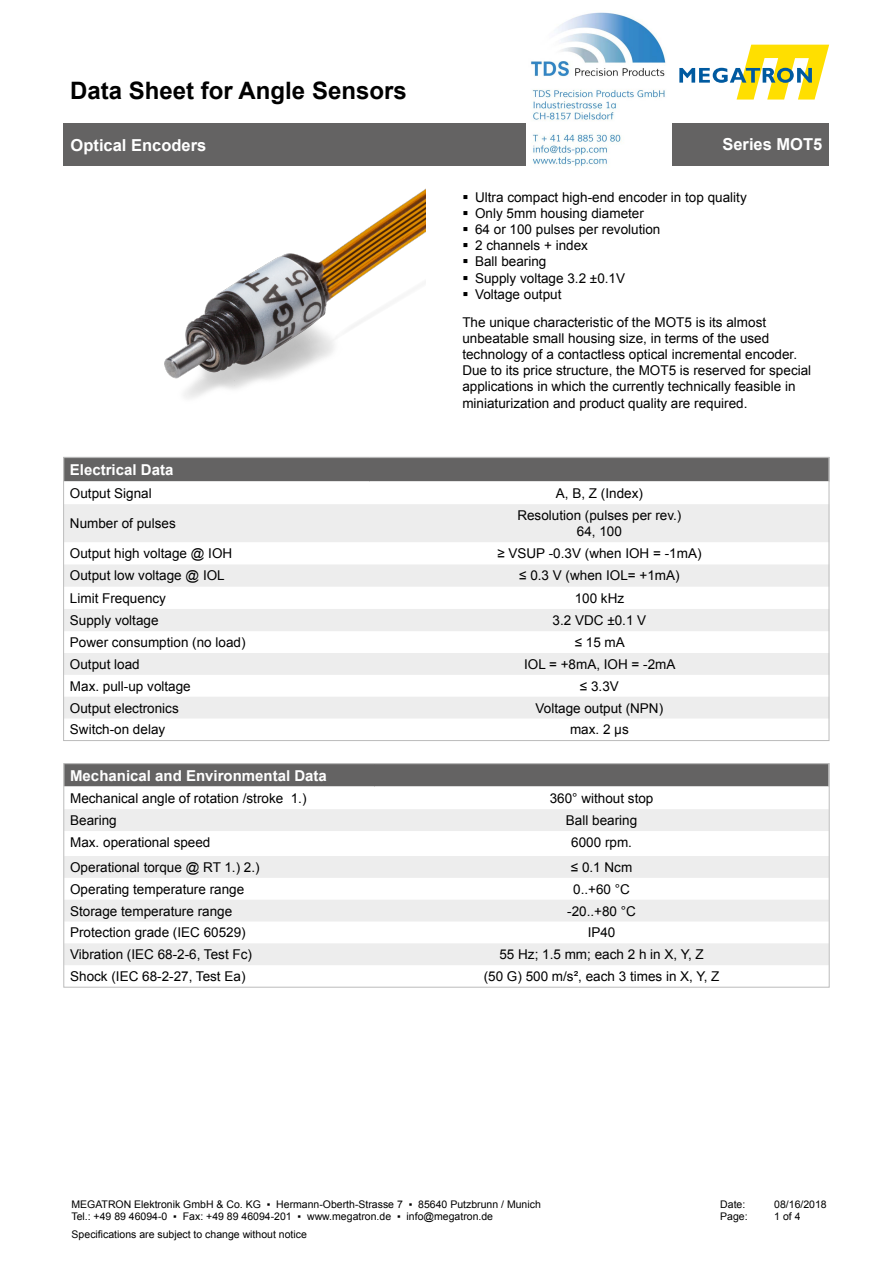
<style>
.page{position:relative;width:893px;height:1263px;background:#fff}
.page>*{position:absolute;margin:0;border:0;box-sizing:border-box;transform-origin:0 0}
.t1{font:700 24px "Arial";color:#000}
.t2{font:700 16.5px "Arial";color:#fff}
.t3{font:700 15px "Arial";color:#fff}
.t4{font:13.5px/16.2px "Arial";color:#000}
.t5{font:10.5px "Arial";color:#000}
</style>
<div class="page">
<svg style="left:679px;top:45px;width:150px;height:55px"></svg>
<div style="left:64px;top:123px;width:765px;height:43px;background:#646363"></div>
<img style="left:164px;top:189px;width:261px;height:209px">
<svg style="left:65px;top:504px;width:762px;height:214px;fill:#ededed"></svg>
<svg style="left:65px;top:458px;width:765px;height:24px;background:#696868"></svg>
<div style="left:64px;top:764px;width:765px;height:23px;background:#646363"></div>
<svg style="left:66px;top:809px;width:761px;height:156px;fill:#ededed"></svg>
<hr style="left:64px;top:786px;width:310px;height:1px;background:#fff">
<hr style="left:374px;top:786px;width:455px;height:1px;background:#fff">
<svg style="left:829px;top:764px;width:1px;height:22px"></svg>
<div style="left:64px;top:763px;width:765px;height:224px;border:1px solid #bcbcbc"></div>
<img style="left:527px;top:12px;width:144px;height:154px">
<h1 class="t1" style="left:70px;top:74px;width:338px">Data Sheet for Angle Sensors</h1>
<p class="t2" style="left:71px;top:134px;width:137px">Optical Encoders</p>
<p class="t2" style="left:722px;top:133px;width:101px">Series MOT5</p>
<p class="t4" style="left:475px;top:189px;width:273px">Ultra compact high-end encoder in top quality</p>
<p class="t4" style="left:475px;top:205px;width:170px">Only 5mm housing diameter</p>
<p class="t4" style="left:475px;top:221px;width:187px">64 or 100 pulses per revolution</p>
<p class="t4" style="left:475px;top:237px;width:114px">2 channels + index</p>
<p class="t4" style="left:475px;top:254px;width:73px">Ball bearing</p>
<p class="t4" style="left:475px;top:270px;width:151px">Supply voltage 3.2 ±0.1V</p>
<p class="t4" style="left:475px;top:286px;width:88px">Voltage output</p>
<p class="t4" style="left:462px;top:314px;width:350px">The unique characteristic of the MOT5 is its almost unbeatable small housing size, in terms of the used technology of a contactless optical incremental encoder.<br>Due to its price structure, the MOT5 is reserved for special applications in which the currently technically feasible in miniaturization and product quality are required.</p>
<p class="t3" style="left:70px;top:460px;width:105px">Electrical Data</p>
<p class="t4" style="left:70px;top:485px;width:83px">Output Signal</p>
<p class="t4" style="left:556px;top:485px;width:89px">A, B, Z (Index)</p>
<p class="t4" style="left:70px;top:515px;width:107px">Number of pulses</p>
<p class="t4" style="left:517px;top:507px;width:166px">Resolution (pulses per rev.)</p>
<p class="t4" style="left:577px;top:523px;width:47px">64, 100</p>
<p class="t4" style="left:70px;top:545px;width:164px">Output high voltage @ IOH</p>
<p class="t4" style="left:497px;top:545px;width:206px">≥ VSUP -0.3V (when IOH = -1mA)</p>
<p class="t4" style="left:70px;top:568px;width:156px">Output low voltage @ IOL</p>
<p class="t4" style="left:519px;top:568px;width:162px">≤ 0.3 V (when IOL= +1mA)</p>
<p class="t4" style="left:70px;top:590px;width:98px">Limit Frequency</p>
<p class="t4" style="left:575px;top:590px;width:51px">100 kHz</p>
<p class="t4" style="left:70px;top:612px;width:90px">Supply voltage</p>
<p class="t4" style="left:553px;top:612px;width:95px">3.2 VDC ±0.1 V</p>
<p class="t4" style="left:70px;top:634px;width:177px">Power consumption (no load)</p>
<p class="t4" style="left:575px;top:634px;width:52px">≤ 15 mA</p>
<p class="t4" style="left:70px;top:656px;width:71px">Output load</p>
<p class="t4" style="left:524px;top:656px;width:153px">IOL = +8mA, IOH = -2mA</p>
<p class="t4" style="left:70px;top:678px;width:122px">Max. pull-up voltage</p>
<p class="t4" style="left:580px;top:678px;width:40px">≤ 3.3V</p>
<p class="t4" style="left:70px;top:700px;width:110px">Output electronics</p>
<p class="t4" style="left:536px;top:700px;width:129px">Voltage output (NPN)</p>
<p class="t4" style="left:70px;top:722px;width:97px">Switch-on delay</p>
<p class="t4" style="left:570px;top:722px;width:60px">max. 2 μs</p>
<p class="t3" style="left:70px;top:765px;width:258px">Mechanical and Environmental Data</p>
<p class="t4" style="left:70px;top:790px;width:238px">Mechanical angle of rotation /stroke 1.)</p>
<p class="t4" style="left:550px;top:790px;width:105px">360° without stop</p>
<p class="t4" style="left:70px;top:812px;width:48px">Bearing</p>
<p class="t4" style="left:566px;top:812px;width:73px">Ball bearing</p>
<p class="t4" style="left:70px;top:834px;width:142px">Max. operational speed</p>
<p class="t4" style="left:571px;top:834px;width:62px">6000 rpm.</p>
<p class="t4" style="left:70px;top:859px;width:191px">Operational torque @ RT 1.) 2.)</p>
<p class="t4" style="left:571px;top:859px;width:63px">≤ 0.1 Ncm</p>
<p class="t4" style="left:70px;top:881px;width:176px">Operating temperature range</p>
<p class="t4" style="left:573px;top:881px;width:58px">0..+60 °C</p>
<p class="t4" style="left:70px;top:903px;width:164px">Storage temperature range</p>
<p class="t4" style="left:567px;top:903px;width:70px">-20..+80 °C</p>
<p class="t4" style="left:70px;top:925px;width:177px">Protection grade (IEC 60529)</p>
<p class="t4" style="left:588px;top:925px;width:29px">IP40</p>
<p class="t4" style="left:70px;top:946px;width:183px">Vibration (IEC 68-2-6, Test Fc)</p>
<p class="t4" style="left:499px;top:946px;width:206px">55 Hz; 1.5 mm; each 2 h in X, Y, Z</p>
<p class="t4" style="left:70px;top:968px;width:177px">Shock (IEC 68-2-27, Test Ea)</p>
<p class="t4" style="left:484px;top:968px;width:237px">(50 G) 500 m/s², each 3 times in X, Y, Z</p>
<p class="t5" style="left:71px;top:1197px;width:471px">MEGATRON Elektronik GmbH &amp; Co. KG ▪ Hermann-Oberth-Strasse 7 ▪ 85640 Putzbrunn / Munich</p>
<p class="t5" style="left:71px;top:1210px;width:423px">Tel.: +49 89 46094-0 ▪ Fax: +49 89 46094-201 ▪ www.megatron.de ▪ info@megatron.de</p>
<p class="t5" style="left:72px;top:1227px;width:237px">Specifications are subject to change without notice</p>
<p class="t5" style="left:720px;top:1197px;width:27px">Date:</p>
<p class="t5" style="left:774px;top:1197px;width:54px">08/16/2018</p>
<p class="t5" style="left:720px;top:1210px;width:29px">Page:</p>
<p class="t5" style="left:774px;top:1210px;width:28px">1 of 4</p>
</div>
